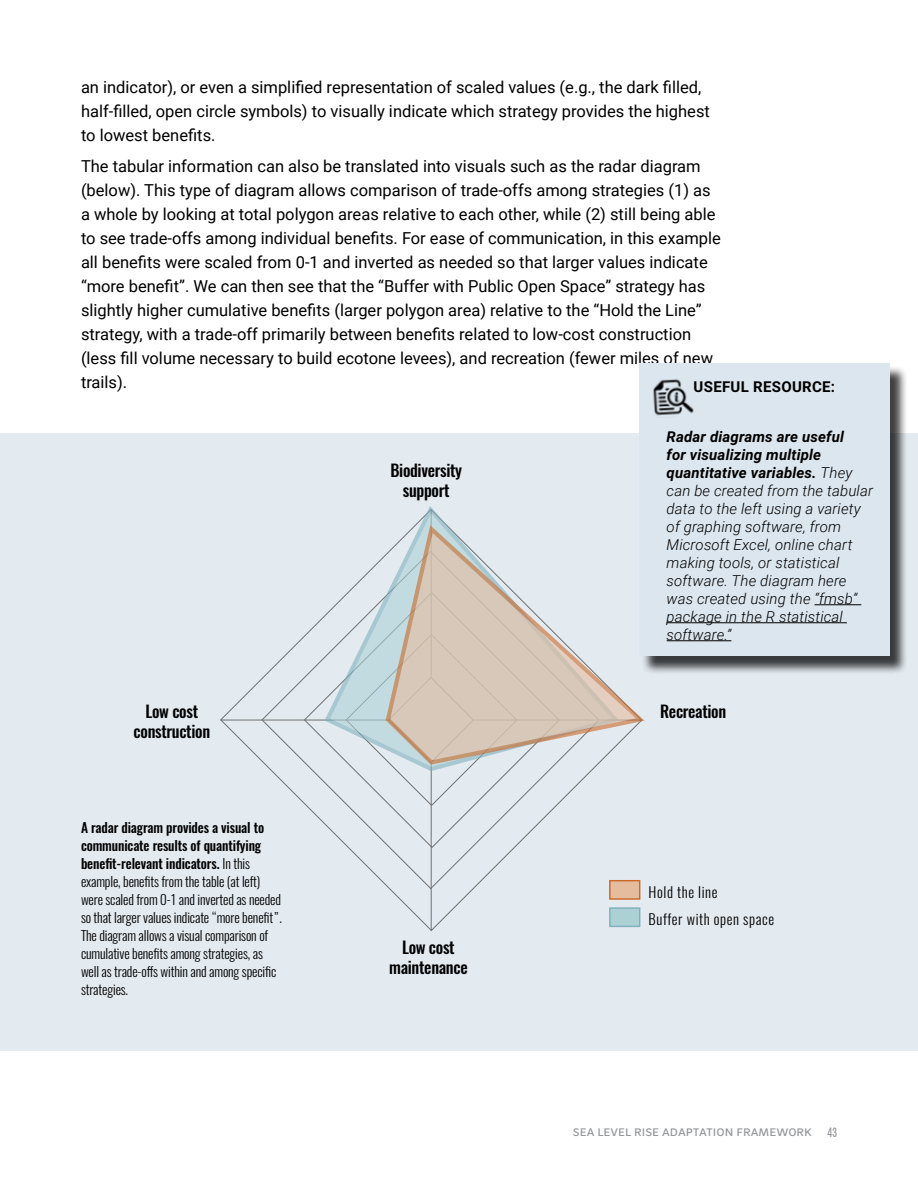
<style>
.page{position:relative;width:918px;height:1188px;background:#fff}
.page>*{position:absolute;margin:0;border:0;box-sizing:border-box;transform-origin:0 0}
.t1{font:16.5px/24px "Roboto";color:#000}
.t2{font:500 16.5px/19.5px "Oswald";letter-spacing:-.02em;color:#000;text-align:center}
.t3{font:italic 300 15px/18px "Roboto";letter-spacing:.01em;color:#000}
.t4{font:15px "Brix Sans";color:#939598}
.t5{font:700 15px "Roboto";letter-spacing:.02em;color:#000}
.t6{font:300 14.55px/26.5px "Oswald";letter-spacing:.04em;color:#000}
.t7{font:300 13.5px/18px "Oswald";letter-spacing:-.01em;color:#000}
.s1{font-weight:700}
.s2{font-weight:500}
.s3{font-family:"Chartwell Bars";font-size:13.5px}
</style>
<div class="page">
<div style="left:0;top:433px;width:918px;height:618px;background:#e3ebf1"></div>
<svg style="left:261px;top:636px;width:329px;height:253px"></svg>
<svg style="left:304px;top:617px;width:256px;height:231px"></svg>
<svg style="left:345px;top:773px;width:173px;height:33px"></svg>
<hr style="left:431px;top:763px;width:1px;height:168px;background:#707070">
<hr style="left:220px;top:720px;width:168px;height:1px;background:#707070">
<svg style="left:323px;top:506px;width:274px;height:267px"></svg>
<svg style="left:384px;top:524px;width:261px;height:242px"></svg>
<div style="left:609px;top:880px;width:31px;height:20px;background:#e6bc9f;border:1px solid #ca6928"></div>
<div style="left:609px;top:907px;width:31px;height:20px;background:#abd1d5;border:1px solid #80b0bd"></div>
<div style="left:642px;top:366px;width:266px;height:309px;background:#000;opacity:.75"></div>
<div style="left:639px;top:363px;width:250px;height:293px;background:#dce6ee"></div>
<hr style="left:815px;top:604px;width:46px;height:1px;background:#000">
<hr style="left:667px;top:622px;width:180px;height:1px;background:#000">
<hr style="left:667px;top:640px;width:64px;height:1px;background:#000">
<img style="left:653px;top:379px;width:41px;height:37px">
<p class="t1" style="left:81px;top:75px;width:630px">an indicator), or even a simplified representation of scaled values (e.g., the dark filled, half-filled, open circle symbols) to visually indicate which strategy provides the highest to lowest benefits.</p>
<p class="t1" style="left:81px;top:154px;width:641px">The tabular information can also be translated into visuals such as the radar diagram (below). This type of diagram allows comparison of trade-offs among strategies (1) as a whole by looking at total polygon areas relative to each other, while (2) still being able to see trade-offs among individual benefits. For ease of communication, in this example all benefits were scaled from 0-1 and inverted as needed so that larger values indicate “more benefit”. We can then see that the “Buffer with Public Open Space” strategy has slightly higher cumulative benefits (larger polygon area) relative to the “Hold the Line” strategy, with a trade-off primarily between benefits related to low-cost construction (less fill volume necessary to build ecotone levees), and recreation (fewer miles of new trails).</p>
<p class="t5" style="left:694px;top:376px;width:143px">USEFUL RESOURCE:</p>
<p class="t3" style="left:667px;top:427px;width:208px"><span class="s1">Radar diagrams are useful<br>for visualizing multiple quantitative variables.</span> They can be created from the tabular data to the left using a variety of graphing software, from<br>Microsoft Excel, online chart making tools, or statistical software. The diagram here was created using the “fmsb” package in the R statistical software.”</p>
<p class="t2" style="left:390px;top:461px;width:73px">Biodiversity support</p>
<p class="t2" style="left:134px;top:702px;width:78px">Low cost construction</p>
<p class="t2" style="left:660px;top:702px;width:68px">Recreation</p>
<p class="t7" style="left:81px;top:818px;width:202px"><span class="s2">A radar diagram provides a visual to communicate results of quantifying benefit-relevant indicators.</span> In this example, benefits from the table (at left) were scaled from 0-1 and inverted as needed so that larger values indicate “more benefit”.<br>The diagram allows a visual comparison of cumulative benefits among strategies, as well as trade-offs within and among specific strategies.</p>
<p class="t2" style="left:389px;top:938px;width:80px">Low cost maintenance</p>
<p class="t6" style="left:649px;top:879px;width:127px">Hold the line<br>Buffer with open space</p>
<p class="t4" style="left:573px;top:1121px;width:266px">sea level rise adaptation framework <span class="s3">43</span></p>
</div>
